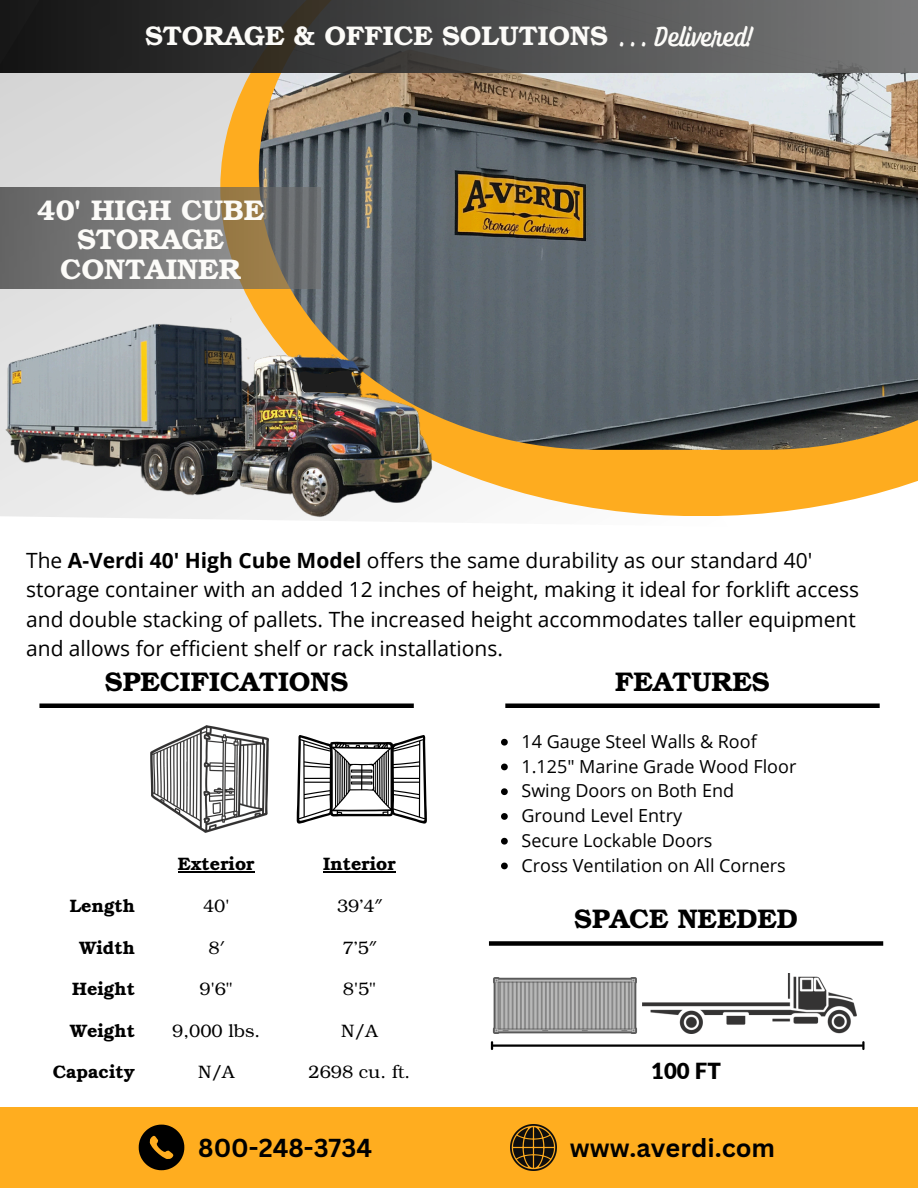
<style>
.page{position:relative;width:918px;height:1188px;background:#fff}
.page>*{position:absolute;margin:0;border:0;box-sizing:border-box;transform-origin:0 0}
.t1{font:700 28.5px/29.2px "Te X Gyre Bonum";color:#fcfbf8;text-align:center}
.t2{font:700 27px "Te X Gyre Bonum";color:#000}
.t3{font:700 27px "Te X Gyre Bonum";color:#fcfbf8}
.t4{font:27px "Ayr Tropika Island Script Casual";color:#fcfbf8}
.t5{font:700 25.35px "Canva Sans";color:#000}
.t6{font:900 22.2px "Lato";color:#000}
.t7{font:21px/29.2px "Open Sans";color:#000}
.t8{font:18px "Open Sans";color:#000}
.t9{font:700 18px "Te X Gyre Bonum";color:#000}
.t10{font:18px "Te X Gyre Bonum";color:#000}
.s1{font-weight:700}
.s2{font-family:"Noto Sans"}
</style>
<div class="page">
<div style="left:0;top:1107px;width:918px;height:81px;background:#ffad1f"></div>
<svg style="left:139px;top:1125px;width:45px;height:45px"></svg>
<div style="left:0;top:73px;width:220px;height:65px;background:#d9d9d9"></div>
<svg style="left:220px;top:73px;width:698px;height:443px;background:#fcb741"></svg>
<img style="left:259px;top:73px;width:659px;height:377px">
<img style="left:0;top:138px;width:616px;height:383px">
<svg style="left:299px;top:370px;width:60px;height:24px"></svg>
<svg style="left:0;top:188px;width:321px;height:101px;background:#79766f"></svg>
<hr style="left:39px;top:704px;width:375px;height:4px;background:#000">
<img style="left:151px;top:726px;width:118px;height:107px">
<hr style="left:178px;top:871px;width:77px;height:2px;background:#000">
<hr style="left:323px;top:871px;width:73px;height:2px;background:#000">
<hr style="left:505px;top:704px;width:375px;height:4px;background:#000">
<div style="left:489px;top:941px;width:394px;height:5px;background:#000"></div>
<img style="left:643px;top:974px;width:213px;height:59px">
<hr style="left:493px;top:1044px;width:370px;height:3px;background:#000">
<svg style="left:491px;top:1042px;width:2px;height:7px"></svg>
<svg style="left:862px;top:1042px;width:3px;height:7px"></svg>
<svg style="left:297px;top:735px;width:130px;height:89px"></svg>
<svg style="left:0;top:0;width:918px;height:73px;background:#464646"></svg>
<img style="left:511px;top:1125px;width:46px;height:46px">
<img style="left:492px;top:977px;width:145px;height:56px">
<svg style="left:501px;top:739px;width:7px;height:7px"></svg>
<svg style="left:501px;top:764px;width:7px;height:6px"></svg>
<svg style="left:501px;top:788px;width:7px;height:7px"></svg>
<svg style="left:501px;top:813px;width:7px;height:7px"></svg>
<svg style="left:501px;top:838px;width:7px;height:7px"></svg>
<svg style="left:501px;top:863px;width:7px;height:6px"></svg>
<p class="t3" style="left:145px;top:14px;width:464px">STORAGE &amp; OFFICE SOLUTIONS</p>
<h3 class="t4" style="left:621px;top:19px;width:132px">. . . Delivered!</h3>
<p class="t1" style="left:37px;top:194px;width:229px">40' HIGH CUBE<br>STORAGE<br>CONTAINER</p>
<p class="t7" style="left:26px;top:545px;width:835px">The <span class="s1">A-Verdi 40' High Cube Model</span> offers the same durability as our standard 40' storage container with an added 12 inches of height, making it ideal for forklift access and double stacking of pallets. The increased height accommodates taller equipment and allows for efficient shelf or rack installations.</p>
<p class="t2" style="left:105px;top:661px;width:245px">SPECIFICATIONS</p>
<h1 class="t9" style="left:178px;top:850px;width:78px">Exterior</h1>
<p class="t9" style="left:323px;top:850px;width:74px">Interior</p>
<p class="t9" style="left:70px;top:892px;width:67px">Length</p>
<h5 class="t10" style="left:203px;top:893px;width:28px">40'</h5>
<h1 class="t10" style="left:337px;top:893px;width:46px">39’4<span class="s2">″</span></h1>
<p class="t9" style="left:80px;top:933px;width:57px">Width</p>
<p class="t10" style="left:209px;top:934px;width:17px">8<span class="s2">′</span></p>
<p class="t10" style="left:343px;top:934px;width:35px">7’5<span class="s2">″</span></p>
<p class="t9" style="left:72px;top:975px;width:64px">Height</p>
<p class="t10" style="left:200px;top:976px;width:35px">9'6"</p>
<p class="t10" style="left:343px;top:976px;width:35px">8'5"</p>
<p class="t9" style="left:70px;top:1016px;width:66px">Weight</p>
<p class="t10" style="left:172px;top:1018px;width:89px">9,000 lbs.</p>
<p class="t10" style="left:341px;top:1018px;width:38px">N/A</p>
<p class="t9" style="left:53px;top:1058px;width:84px">Capacity</p>
<p class="t10" style="left:198px;top:1059px;width:38px">N/A</p>
<p class="t10" style="left:309px;top:1059px;width:103px">2698 cu. ft.</p>
<h1 class="t5" style="left:198px;top:1130px;width:175px">800-248-3734</h1>
<p class="t2" style="left:615px;top:661px;width:156px">FEATURES</p>
<p class="t8" style="left:521px;top:729px;width:237px">14 Gauge Steel Walls &amp; Roof</p>
<p class="t8" style="left:521px;top:753px;width:276px">1.125" Marine Grade Wood Floor</p>
<p class="t8" style="left:521px;top:778px;width:214px">Swing Doors on Both End</p>
<p class="t8" style="left:521px;top:803px;width:162px">Ground Level Entry</p>
<h1 class="t8" style="left:521px;top:828px;width:192px">Secure Lockable Doors</h1>
<p class="t8" style="left:521px;top:852px;width:266px">Cross Ventilation on All Corners</p>
<p class="t2" style="left:574px;top:898px;width:225px">SPACE NEEDED</p>
<h4 class="t6" style="left:651px;top:1058px;width:71px">100 FT</h4>
<p class="t5" style="left:570px;top:1130px;width:207px">www.averdi.com</p>
</div>
